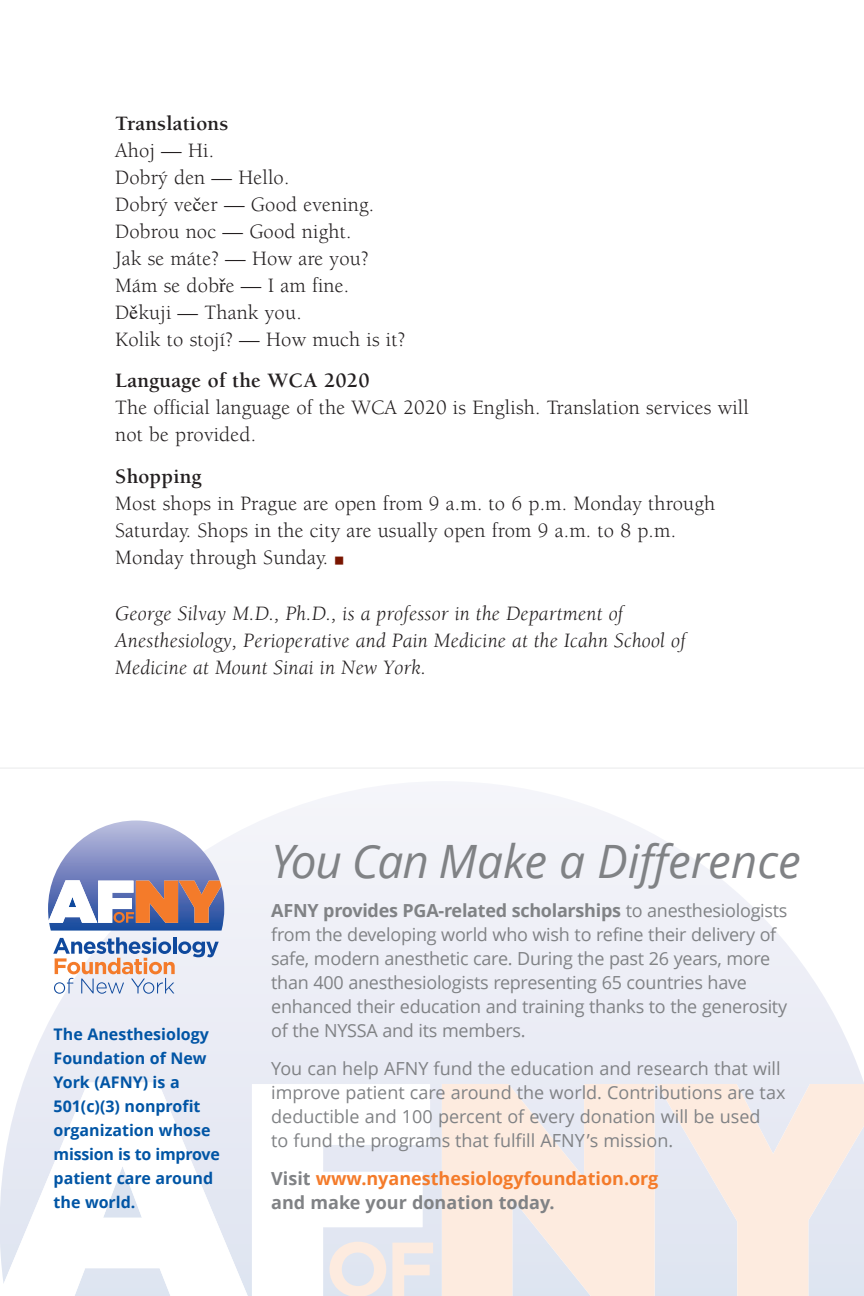
<style>
.page{position:relative;width:864px;height:1296px;background:#fff}
.page>*{position:absolute;margin:0;border:0;box-sizing:border-box;transform-origin:0 0}
.t1{font:italic 46px "Open Sans";color:#808285}
.t2{font:21px/27px "Berkeley";letter-spacing:.01em;color:#231f20}
.t3{font:italic 21px/27px "Berkeley";letter-spacing:.01em;color:#231f20}
.t4{font:700 21px "Berkeley";letter-spacing:.01em;color:#231f20}
.t5{font:18px/24px "Open Sans";letter-spacing:-.015em;color:#808285}
.t6{font:700 18px/24px "Open Sans";color:#f47b2a}
.t7{font:700 16px/24px "Open Sans";color:#0155a5}
.s1{font-family:"Times";font-size:20px}
.s2{font-weight:700}
.s3{color:#808285}
</style>
<div class="page">
<svg style="left:4px;top:1083px;width:244px;height:213px"></svg>
<svg style="left:442px;top:1084px;width:213px;height:212px;background:#f8eae2"></svg>
<svg style="left:657px;top:1084px;width:207px;height:212px;background:#f0e9e8"></svg>
<svg style="left:323px;top:1084px;width:110px;height:212px"></svg>
<svg style="left:53px;top:937px;width:166px;height:57px;background:#cac9d5"></svg>
<img style="left:48px;top:820px;width:176px;height:111px">
<svg style="left:49px;top:880px;width:172px;height:43px"></svg>
<hr style="left:0;top:768px;width:864px;height:1px;background:#e9eaeb">
<p class="t4" style="left:115px;top:115px;width:115px">Translations</p>
<p class="t2" style="left:115px;top:139px;width:292px">Ahoj — Hi.<br>Dobrý den — Hello.<br>Dobrý ve<span class="s1">č</span>er — Good evening.<br>Dobrou noc — Good night.<br>Jak se máte? — How are you?<br>Mám se dob<span class="s1">ř</span>e — I am fine.<br>D<span class="s1">ě</span>kuji — Thank you.<br>Kolik to stojí? — How much is it?</p>
<p class="t4" style="left:115px;top:373px;width:256px">Language of the WCA 2020</p>
<p class="t2" style="left:115px;top:396px;width:635px">The official language of the WCA 2020 is English. Translation services will not be provided.</p>
<p class="t4" style="left:115px;top:468px;width:88px">Shopping</p>
<p class="t2" style="left:115px;top:491px;width:602px">Most shops in Prague are open from 9 a.m. to 6 p.m. Monday through<br>Saturday. Shops in the city are usually open from 9 a.m. to 8 p.m.<br>Monday through Sunday.</p>
<p class="t3" style="left:115px;top:601px;width:572px">George Silvay M.D., Ph.D., is a professor in the Department of<br>Anesthesiology, Perioperative and Pain Medicine at the Icahn School of<br>Medicine at Mount Sinai in New York.</p>
<p class="t7" style="left:54px;top:1022px;width:168px">The Anesthesiology<br>Foundation of New<br>York (AFNY) is a<br>501(c)(3) nonprofit organization whose mission is to improve patient care around the world.</p>
<h1 class="t1" style="left:271px;top:829px;width:531px">You Can Make a Difference</h1>
<p class="t5" style="left:271px;top:898px;width:518px"><span class="s2">AFNY provides PGA-related scholarships</span> to anesthesiologists from the developing world who wish to refine their delivery of safe, modern anesthetic care. During the past 26 years, more than 400 anesthesiologists representing 65 countries have enhanced their education and training thanks to the generosity of the NYSSA and its members.</p>
<p class="t5" style="left:271px;top:1056px;width:516px">You can help AFNY fund the education and research that will improve patient care around the world. Contributions are tax deductible and 100 percent of every donation will be used<br>to fund the programs that fulfill AFNY’s mission.</p>
<p class="t6" style="left:271px;top:1166px;width:389px"><span class="s3">Visit</span> www.nyanesthesiologyfoundation.org <span class="s3">and make your donation today.</span></p>
</div>
